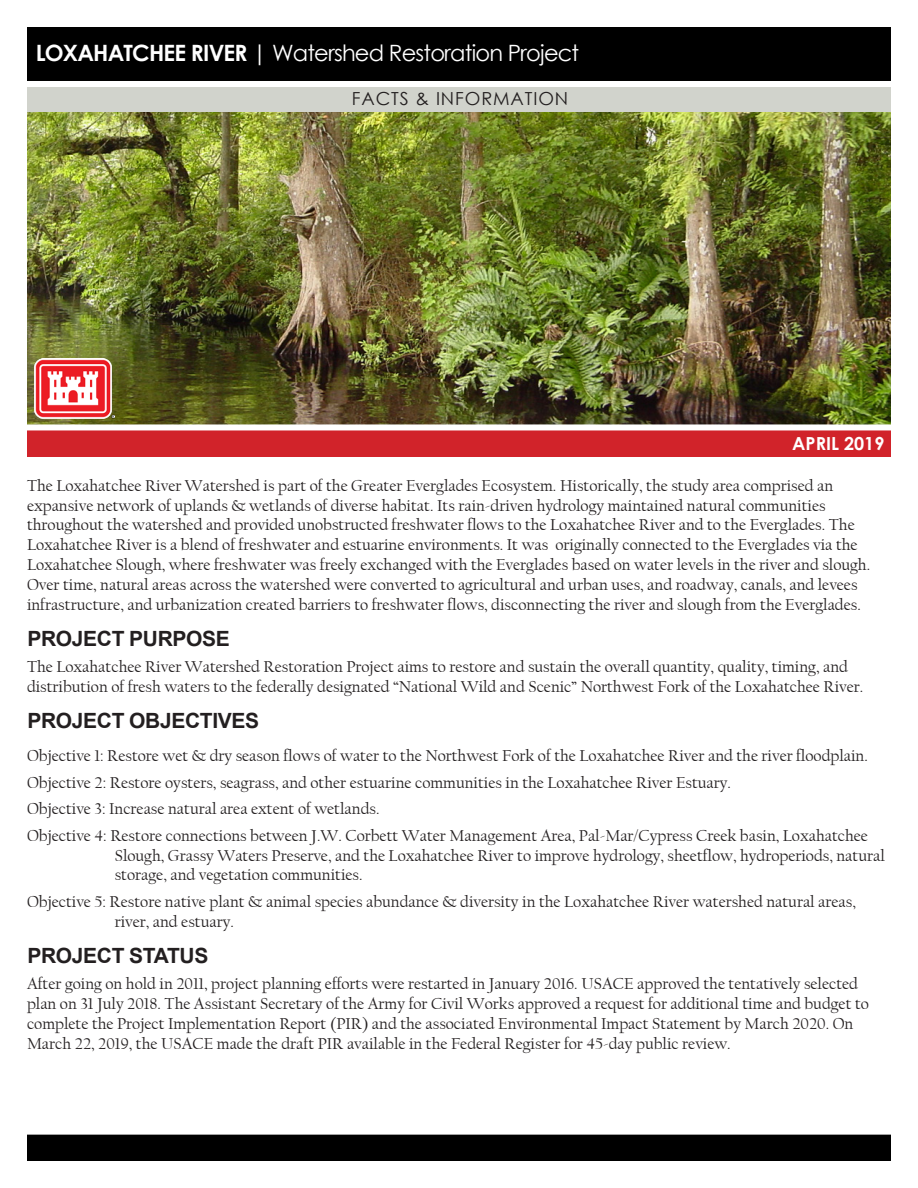
<style>
.page{position:relative;width:918px;height:1188px;background:#fff}
.page>*{position:absolute;margin:0;border:0;box-sizing:border-box;transform-origin:0 0}
.t1{font:22.5px "Century Gothic";letter-spacing:-.035em;color:#fff}
.t2{font:700 21px "Arial";letter-spacing:-.015em;color:#231f20}
.t3{font:18px "Century Gothic";letter-spacing:.05em;color:#231f20}
.t4{font:700 18px "Century Gothic";color:#fff}
.t5{font:16.5px/19.8px "Californian FB";color:#231f20}
.s1{font-weight:700}
</style>
<div class="page">
<img style="left:27px;top:112px;width:864px;height:312px">
<div style="left:27px;top:87px;width:864px;height:25px;background:#d1d3cc"></div>
<div style="left:27px;top:27px;width:864px;height:54px;background:#000"></div>
<div style="left:27px;top:430px;width:864px;height:27px;background:#d1232a"></div>
<div style="left:27px;top:1134px;width:864px;height:27px;background:#000"></div>
<div style="left:25px;top:1129px;width:869px;height:6px;background:#fff"></div>
<img style="left:34px;top:358px;width:80px;height:60px">
<h1 class="t1" style="left:36px;top:37px;width:545px"><span class="s1">LOXAHATCHEE RIVER</span> | Watershed Restoration Project</h1>
<h2 class="t3" style="left:352px;top:86px;width:218px">FACTS &amp; INFORMATION</h2>
<p class="t4" style="left:792px;top:430px;width:94px">APRIL 2019</p>
<p class="t5" style="left:27px;top:476px;width:845px">The Loxahatchee River Watershed is part of the Greater Everglades Ecosystem. Historically, the study area comprised an expansive network of uplands &amp; wetlands of diverse habitat. Its rain-driven hydrology maintained natural communities throughout the watershed and provided unobstructed freshwater flows to the Loxahatchee River and to the Everglades. The Loxahatchee River is a blend of freshwater and estuarine environments. It was originally connected to the Everglades via the Loxahatchee Slough, where freshwater was freely exchanged with the Everglades based on water levels in the river and slough.<br>Over time, natural areas across the watershed were converted to agricultural and urban uses, and roadway, canals, and levees infrastructure, and urbanization created barriers to freshwater flows, disconnecting the river and slough from the Everglades.</p>
<h2 class="t2" style="left:27px;top:623px;width:204px">PROJECT PURPOSE</h2>
<p class="t5" style="left:27px;top:657px;width:838px">The Loxahatchee River Watershed Restoration Project aims to restore and sustain the overall quantity, quality, timing, and distribution of fresh waters to the federally designated “National Wild and Scenic” Northwest Fork of the Loxahatchee River.</p>
<h2 class="t2" style="left:27px;top:706px;width:233px">PROJECT OBJECTIVES</h2>
<p class="t5" style="left:27px;top:746px;width:842px">Objective 1: Restore wet &amp; dry season flows of water to the Northwest Fork of the Loxahatchee River and the river floodplain.</p>
<p class="t5" style="left:27px;top:773px;width:706px">Objective 2: Restore oysters, seagrass, and other estuarine communities in the Loxahatchee River Estuary.</p>
<p class="t5" style="left:27px;top:799px;width:354px">Objective 3: Increase natural area extent of wetlands.</p>
<p class="t5" style="left:115px;top:826px;width:772px;text-indent:-88px">Objective 4: Restore connections between J.W. Corbett Water Management Area, Pal-Mar/Cypress Creek basin, Loxahatchee<br>Slough, Grassy Waters Preserve, and the Loxahatchee River to improve hydrology, sheetflow, hydroperiods, natural storage, and vegetation communities.</p>
<p class="t5" style="left:115px;top:892px;width:743px;text-indent:-88px">Objective 5: Restore native plant &amp; animal species abundance &amp; diversity in the Loxahatchee River watershed natural areas, river, and estuary.</p>
<h2 class="t2" style="left:27px;top:941px;width:183px">PROJECT STATUS</h2>
<p class="t5" style="left:27px;top:974px;width:843px">After going on hold in 2011, project planning efforts were restarted in January 2016. USACE approved the tentatively selected plan on 31 July 2018. The Assistant Secretary of the Army for Civil Works approved a request for additional time and budget to complete the Project Implementation Report (PIR) and the associated Environmental Impact Statement by March 2020. On March 22, 2019, the USACE made the draft PIR available in the Federal Register for 45-day public review.</p>
</div>
